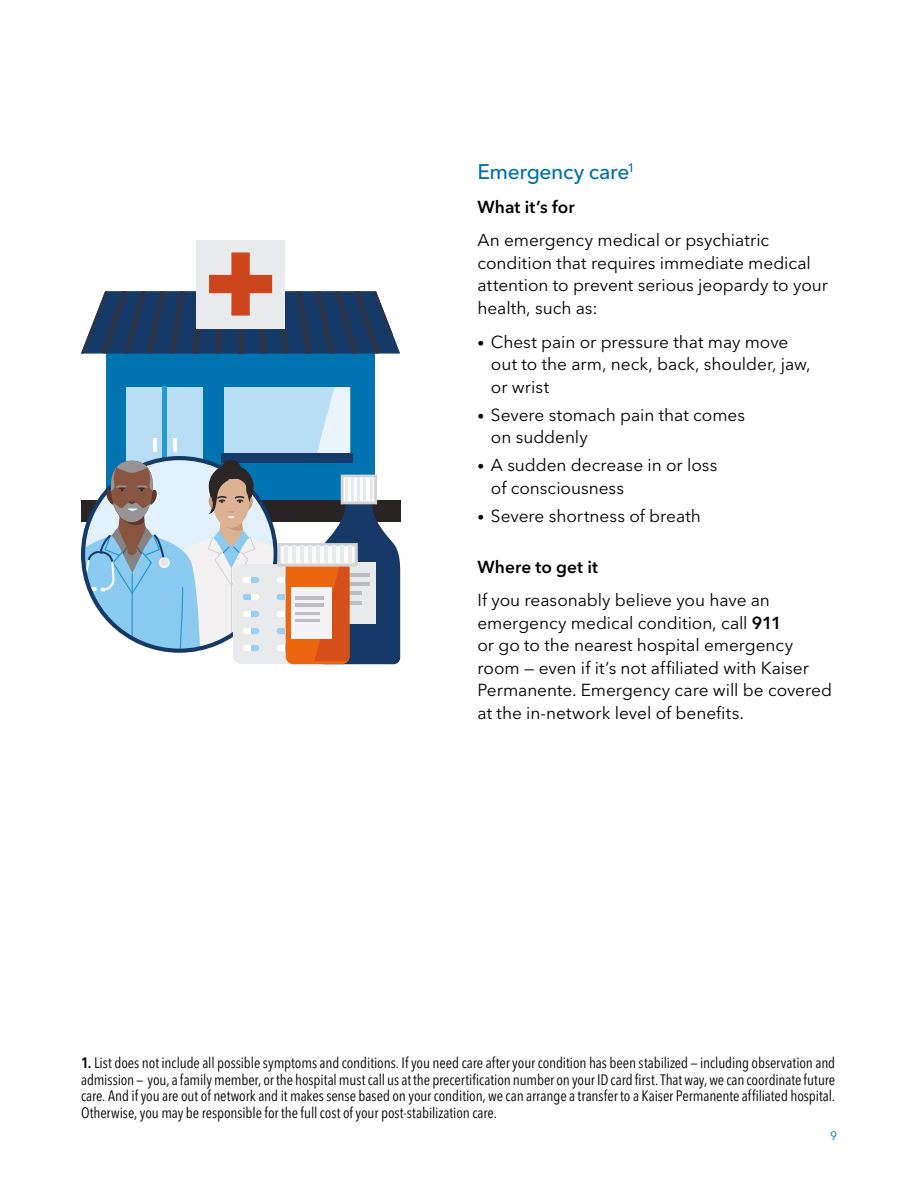
<style>
.page{position:relative;width:918px;height:1188px;background:#fff}
.page>*{position:absolute;margin:0;border:0;box-sizing:border-box;transform-origin:0 0}
.t1{font:500 21px "Avenir Next LT Pro";letter-spacing:-.02em;color:#0070a8}
.t2{font:17.25px/22.5px "Avenir Next LT Pro";letter-spacing:-.005em;color:#000}
.t3{font:600 17.25px "Avenir Next LT Pro";letter-spacing:.005em;color:#000}
.t4{font:condensed 15px/16.8px "Avenir Next LT Pro";letter-spacing:-.005em;color:#000;text-align:justify}
.t5{font:12px "Avenir Next LT Pro";color:#0070a8}
.s1{font-size:13.5px}
.s2{font-weight:600}
</style>
<div class="page">
<div style="left:106px;top:353px;width:269px;height:148px;background:#0074b0"></div>
<hr style="left:163px;top:386px;width:4px;height:114px;background:#289acf">
<div style="left:196px;top:240px;width:89px;height:88px;background:#e9eaeb"></div>
<svg style="left:81px;top:253px;width:319px;height:101px"></svg>
<svg style="left:83px;top:387px;width:317px;height:277px"></svg>
<hr style="left:284px;top:546px;width:3px;height:18px;background:#e9eaeb">
<hr style="left:292px;top:546px;width:3px;height:18px;background:#e9eaeb">
<hr style="left:300px;top:546px;width:3px;height:18px;background:#e9eaeb">
<hr style="left:308px;top:546px;width:3px;height:18px;background:#e9eaeb">
<hr style="left:316px;top:546px;width:3px;height:18px;background:#e9eaeb">
<hr style="left:324px;top:546px;width:3px;height:18px;background:#e9eaeb">
<hr style="left:332px;top:546px;width:3px;height:18px;background:#e9eaeb">
<hr style="left:340px;top:546px;width:3px;height:18px;background:#e9eaeb">
<hr style="left:348px;top:546px;width:3px;height:18px;background:#e9eaeb">
<hr style="left:295px;top:596px;width:29px;height:3px;background:#bebebe">
<hr style="left:295px;top:604px;width:29px;height:3px;background:#bebebe">
<hr style="left:295px;top:612px;width:25px;height:3px;background:#bebebe">
<hr style="left:295px;top:619px;width:25px;height:3px;background:#bebebe">
<h3 class="t1" style="left:477px;top:159px;width:159px">Emergency care<sup>1</sup></h3>
<h4 class="t3" style="left:477px;top:196px;width:99px">What it’s for</h4>
<p class="t2" style="left:477px;top:229px;width:352px">An emergency medical or psychiatric condition that requires immediate medical attention to prevent serious jeopardy to your health, such as:</p>
<p class="t2" style="left:491px;top:330px;width:321px;text-indent:-14px"><span class="s1">•</span> Chest pain or pressure that may move out to the arm, neck, back, shoulder, jaw, or wrist</p>
<p class="t2" style="left:491px;top:404px;width:256px;text-indent:-14px"><span class="s1">•</span> Severe stomach pain that comes on suddenly</p>
<p class="t2" style="left:491px;top:454px;width:228px;text-indent:-14px"><span class="s1">•</span> A sudden decrease in or loss of consciousness</p>
<p class="t2" style="left:477px;top:505px;width:225px"><span class="s1">•</span> Severe shortness of breath</p>
<h4 class="t3" style="left:477px;top:556px;width:122px">Where to get it</h4>
<p class="t2" style="left:477px;top:589px;width:356px">If you reasonably believe you have an emergency medical condition, call <span class="s2">911<br></span>or go to the nearest hospital emergency room — even if it’s not affiliated with Kaiser Permanente. Emergency care will be covered at the in-network level of benefits.</p>
<p class="t4" style="left:81px;top:1054px;width:756px"><span class="s2">1.</span> List does not include all possible symptoms and conditions. If you need care after your condition has been stabilized — including observation and admission — you, a family member, or the hospital must call us at the precertification number on your ID card first. That way, we can coordinate future care. And if you are out of network and it makes sense based on your condition, we can arrange a transfer to a Kaiser Permanente affiliated hospital.<br>Otherwise, you may be responsible for the full cost of your post-stabilization care.</p>
<p class="t5" style="left:830px;top:1128px;width:8px">9</p>
</div>
